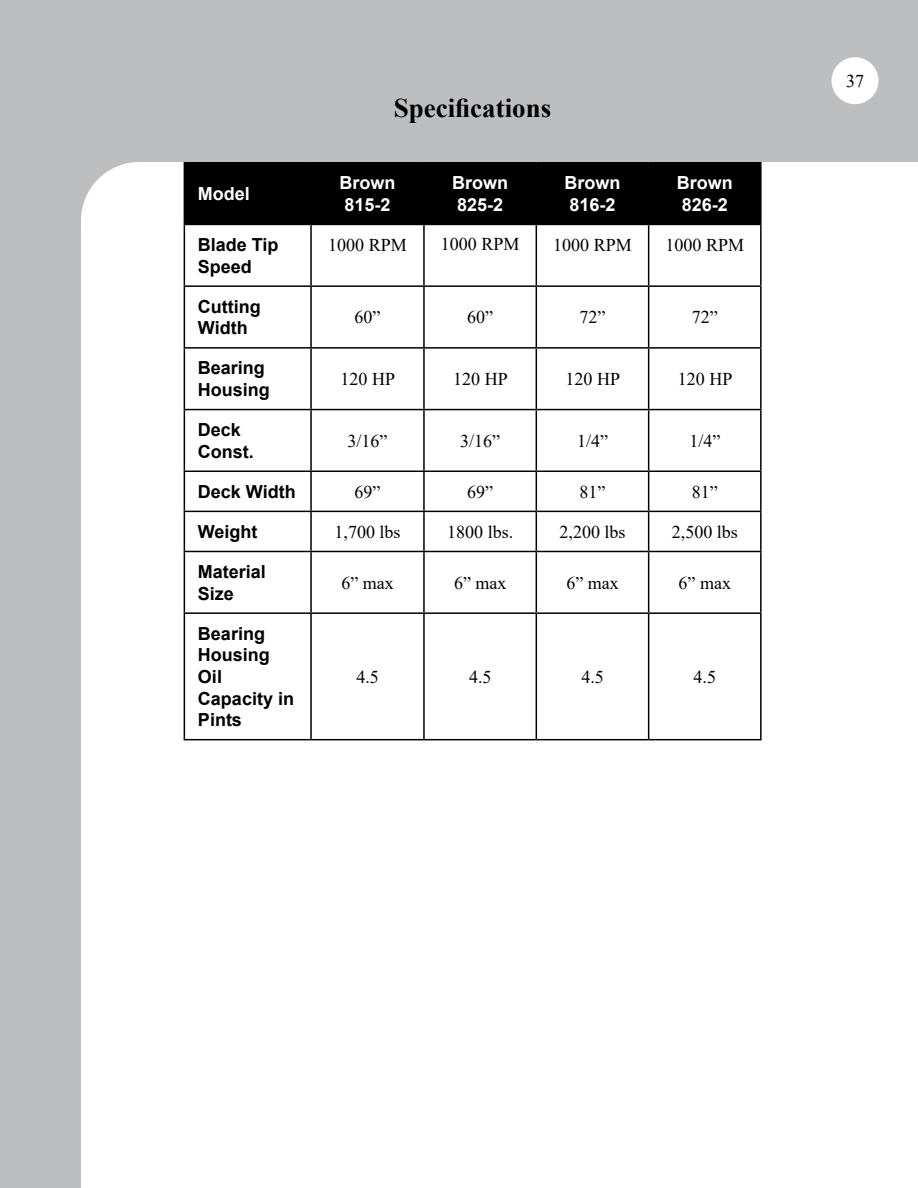
<style>
.page{position:relative;width:918px;height:1188px;background:#fff}
.page>*{position:absolute;margin:0;border:0;box-sizing:border-box;transform-origin:0 0}
.t1{font:700 27px "Times New Roman";color:#000}
.t2{font:18px "Times New Roman";color:#000}
.t3{font:700 18px/21.6px "Arial";color:#000}
.t4{font:700 18px/21.6px "Arial";color:#fff}
</style>
<div class="page">
<div style="left:81px;top:162px;width:63px;height:63px;background:#bcbec0"></div>
<div style="left:82px;top:163px;width:115px;height:115px;background:#fff;border-radius:50%"></div>
<div style="left:0;top:0;width:918px;height:162px;background:#bcbec0"></div>
<div style="left:0;top:162px;width:81px;height:1026px;background:#bcbec0"></div>
<div style="left:832px;top:57px;width:46px;height:47px;background:#fff;border-radius:50%"></div>
<div style="left:185px;top:164px;width:575px;height:60px;background:#000"></div>
<hr style="left:184px;top:162px;width:127px;height:2px;background:#000">
<hr style="left:311px;top:162px;width:113px;height:2px;background:#000">
<hr style="left:424px;top:162px;width:112px;height:2px;background:#000">
<hr style="left:536px;top:162px;width:113px;height:2px;background:#000">
<hr style="left:649px;top:162px;width:113px;height:2px;background:#000">
<hr style="left:184px;top:224px;width:127px;height:1px;background:#000">
<hr style="left:311px;top:224px;width:113px;height:1px;background:#000">
<hr style="left:424px;top:224px;width:112px;height:1px;background:#000">
<hr style="left:536px;top:224px;width:113px;height:1px;background:#000">
<hr style="left:649px;top:224px;width:113px;height:1px;background:#000">
<hr style="left:184px;top:285px;width:127px;height:2px;background:#000">
<hr style="left:311px;top:285px;width:113px;height:2px;background:#000">
<hr style="left:424px;top:285px;width:112px;height:2px;background:#000">
<hr style="left:536px;top:285px;width:113px;height:2px;background:#000">
<hr style="left:649px;top:285px;width:113px;height:2px;background:#000">
<hr style="left:184px;top:347px;width:127px;height:2px;background:#000">
<hr style="left:311px;top:347px;width:113px;height:2px;background:#000">
<hr style="left:424px;top:347px;width:112px;height:2px;background:#000">
<hr style="left:536px;top:347px;width:113px;height:2px;background:#000">
<hr style="left:649px;top:347px;width:113px;height:2px;background:#000">
<hr style="left:184px;top:409px;width:127px;height:1px;background:#000">
<hr style="left:311px;top:409px;width:113px;height:1px;background:#000">
<hr style="left:424px;top:409px;width:112px;height:1px;background:#000">
<hr style="left:536px;top:409px;width:113px;height:1px;background:#000">
<hr style="left:649px;top:409px;width:113px;height:1px;background:#000">
<hr style="left:184px;top:471px;width:127px;height:1px;background:#000">
<hr style="left:311px;top:471px;width:113px;height:1px;background:#000">
<hr style="left:424px;top:471px;width:112px;height:1px;background:#000">
<hr style="left:536px;top:471px;width:113px;height:1px;background:#000">
<hr style="left:649px;top:471px;width:113px;height:1px;background:#000">
<hr style="left:184px;top:511px;width:127px;height:1px;background:#000">
<hr style="left:311px;top:511px;width:113px;height:1px;background:#000">
<hr style="left:424px;top:511px;width:112px;height:1px;background:#000">
<hr style="left:536px;top:511px;width:113px;height:1px;background:#000">
<hr style="left:649px;top:511px;width:113px;height:1px;background:#000">
<hr style="left:184px;top:551px;width:127px;height:1px;background:#000">
<hr style="left:311px;top:551px;width:113px;height:1px;background:#000">
<hr style="left:424px;top:551px;width:112px;height:1px;background:#000">
<hr style="left:536px;top:551px;width:113px;height:1px;background:#000">
<hr style="left:649px;top:551px;width:113px;height:1px;background:#000">
<hr style="left:184px;top:612px;width:127px;height:2px;background:#000">
<hr style="left:311px;top:612px;width:113px;height:2px;background:#000">
<hr style="left:424px;top:612px;width:112px;height:2px;background:#000">
<hr style="left:536px;top:612px;width:113px;height:2px;background:#000">
<hr style="left:649px;top:612px;width:113px;height:2px;background:#000">
<hr style="left:184px;top:739px;width:127px;height:1px;background:#000">
<hr style="left:311px;top:739px;width:113px;height:1px;background:#000">
<hr style="left:424px;top:739px;width:112px;height:1px;background:#000">
<hr style="left:536px;top:739px;width:113px;height:1px;background:#000">
<hr style="left:649px;top:739px;width:113px;height:1px;background:#000">
<hr style="left:184px;top:164px;width:1px;height:60px;background:#000">
<hr style="left:184px;top:225px;width:1px;height:60px;background:#000">
<hr style="left:184px;top:287px;width:1px;height:60px;background:#000">
<hr style="left:184px;top:349px;width:1px;height:60px;background:#000">
<hr style="left:184px;top:410px;width:1px;height:61px;background:#000">
<hr style="left:184px;top:472px;width:1px;height:39px;background:#000">
<hr style="left:184px;top:512px;width:1px;height:39px;background:#000">
<hr style="left:184px;top:552px;width:1px;height:60px;background:#000">
<hr style="left:184px;top:614px;width:1px;height:125px;background:#000">
<hr style="left:310px;top:164px;width:2px;height:60px;background:#000">
<hr style="left:423px;top:164px;width:2px;height:60px;background:#000">
<hr style="left:536px;top:164px;width:1px;height:60px;background:#000">
<hr style="left:648px;top:164px;width:1px;height:60px;background:#000">
<hr style="left:760px;top:164px;width:2px;height:60px;background:#000">
<hr style="left:310px;top:225px;width:2px;height:60px;background:#000">
<hr style="left:423px;top:225px;width:2px;height:60px;background:#000">
<hr style="left:536px;top:225px;width:1px;height:60px;background:#000">
<hr style="left:648px;top:225px;width:1px;height:60px;background:#000">
<hr style="left:760px;top:225px;width:2px;height:60px;background:#000">
<hr style="left:310px;top:287px;width:2px;height:60px;background:#000">
<hr style="left:423px;top:287px;width:2px;height:60px;background:#000">
<hr style="left:536px;top:287px;width:1px;height:60px;background:#000">
<hr style="left:648px;top:287px;width:1px;height:60px;background:#000">
<hr style="left:760px;top:287px;width:2px;height:60px;background:#000">
<hr style="left:310px;top:349px;width:2px;height:60px;background:#000">
<hr style="left:423px;top:349px;width:2px;height:60px;background:#000">
<hr style="left:536px;top:349px;width:1px;height:60px;background:#000">
<hr style="left:648px;top:349px;width:1px;height:60px;background:#000">
<hr style="left:760px;top:349px;width:2px;height:60px;background:#000">
<hr style="left:310px;top:410px;width:2px;height:61px;background:#000">
<hr style="left:423px;top:410px;width:2px;height:61px;background:#000">
<hr style="left:536px;top:410px;width:1px;height:61px;background:#000">
<hr style="left:648px;top:410px;width:1px;height:61px;background:#000">
<hr style="left:760px;top:410px;width:2px;height:61px;background:#000">
<hr style="left:310px;top:472px;width:2px;height:39px;background:#000">
<hr style="left:423px;top:472px;width:2px;height:39px;background:#000">
<hr style="left:536px;top:472px;width:1px;height:39px;background:#000">
<hr style="left:648px;top:472px;width:1px;height:39px;background:#000">
<hr style="left:760px;top:472px;width:2px;height:39px;background:#000">
<hr style="left:310px;top:512px;width:2px;height:39px;background:#000">
<hr style="left:423px;top:512px;width:2px;height:39px;background:#000">
<hr style="left:536px;top:512px;width:1px;height:39px;background:#000">
<hr style="left:648px;top:512px;width:1px;height:39px;background:#000">
<hr style="left:760px;top:512px;width:2px;height:39px;background:#000">
<hr style="left:310px;top:552px;width:2px;height:60px;background:#000">
<hr style="left:423px;top:552px;width:2px;height:60px;background:#000">
<hr style="left:536px;top:552px;width:1px;height:60px;background:#000">
<hr style="left:648px;top:552px;width:1px;height:60px;background:#000">
<hr style="left:760px;top:552px;width:2px;height:60px;background:#000">
<hr style="left:310px;top:614px;width:2px;height:125px;background:#000">
<hr style="left:423px;top:614px;width:2px;height:125px;background:#000">
<hr style="left:536px;top:614px;width:1px;height:125px;background:#000">
<hr style="left:648px;top:614px;width:1px;height:125px;background:#000">
<hr style="left:760px;top:614px;width:2px;height:125px;background:#000">
<h1 class="t1" style="left:394px;top:89px;width:159px">Specifications</h1>
<p class="t4" style="left:198px;top:183px;width:54px">Model</p>
<p class="t4" style="left:340px;top:172px;width:57px">Brown<br>815-2</p>
<p class="t4" style="left:452px;top:172px;width:57px">Brown<br>825-2</p>
<p class="t4" style="left:565px;top:172px;width:57px">Brown<br>816-2</p>
<p class="t4" style="left:677px;top:172px;width:57px">Brown<br>826-2</p>
<p class="t3" style="left:198px;top:234px;width:82px">Blade Tip<br>Speed</p>
<p class="t2" style="left:328px;top:232px;width:80px">1000 RPM</p>
<p class="t2" style="left:441px;top:232px;width:80px">1000 RPM</p>
<p class="t2" style="left:553px;top:232px;width:80px">1000 RPM</p>
<p class="t2" style="left:666px;top:232px;width:80px">1000 RPM</p>
<p class="t3" style="left:198px;top:296px;width:64px">Cutting<br>Width</p>
<p class="t2" style="left:355px;top:305px;width:27px">60”</p>
<p class="t2" style="left:467px;top:305px;width:27px">60”</p>
<p class="t2" style="left:580px;top:305px;width:27px">72”</p>
<p class="t2" style="left:692px;top:305px;width:27px">72”</p>
<p class="t3" style="left:198px;top:358px;width:73px">Bearing<br>Housing</p>
<p class="t2" style="left:341px;top:366px;width:56px">120 HP</p>
<p class="t2" style="left:453px;top:366px;width:56px">120 HP</p>
<p class="t2" style="left:566px;top:366px;width:56px">120 HP</p>
<p class="t2" style="left:678px;top:366px;width:56px">120 HP</p>
<p class="t3" style="left:198px;top:419px;width:57px">Deck<br>Const.</p>
<p class="t2" style="left:348px;top:428px;width:41px">3/16”</p>
<p class="t2" style="left:460px;top:428px;width:41px">3/16”</p>
<p class="t2" style="left:577px;top:428px;width:32px">1/4”</p>
<p class="t2" style="left:689px;top:428px;width:32px">1/4”</p>
<p class="t3" style="left:198px;top:481px;width:99px">Deck Width</p>
<p class="t2" style="left:355px;top:479px;width:27px">69”</p>
<p class="t2" style="left:467px;top:479px;width:27px">69”</p>
<p class="t2" style="left:580px;top:479px;width:27px">81”</p>
<p class="t2" style="left:692px;top:479px;width:27px">81”</p>
<p class="t3" style="left:198px;top:521px;width:61px">Weight</p>
<p class="t2" style="left:335px;top:519px;width:68px">1,700 lbs</p>
<p class="t2" style="left:447px;top:519px;width:68px">1800 lbs.</p>
<p class="t2" style="left:560px;top:519px;width:68px">2,200 lbs</p>
<p class="t2" style="left:672px;top:519px;width:68px">2,500 lbs</p>
<p class="t3" style="left:198px;top:561px;width:70px">Material<br>Size</p>
<p class="t2" style="left:341px;top:570px;width:54px">6” max</p>
<p class="t2" style="left:454px;top:570px;width:54px">6” max</p>
<p class="t2" style="left:566px;top:570px;width:54px">6” max</p>
<p class="t2" style="left:679px;top:570px;width:54px">6” max</p>
<p class="t3" style="left:198px;top:623px;width:98px">Bearing<br>Housing<br>Oil<br>Capacity in<br>Pints</p>
<p class="t2" style="left:356px;top:664px;width:24px">4.5</p>
<p class="t2" style="left:469px;top:664px;width:24px">4.5</p>
<p class="t2" style="left:581px;top:664px;width:24px">4.5</p>
<p class="t2" style="left:694px;top:664px;width:24px">4.5</p>
<p class="t2" style="left:846px;top:68px;width:19px">37</p>
</div>
